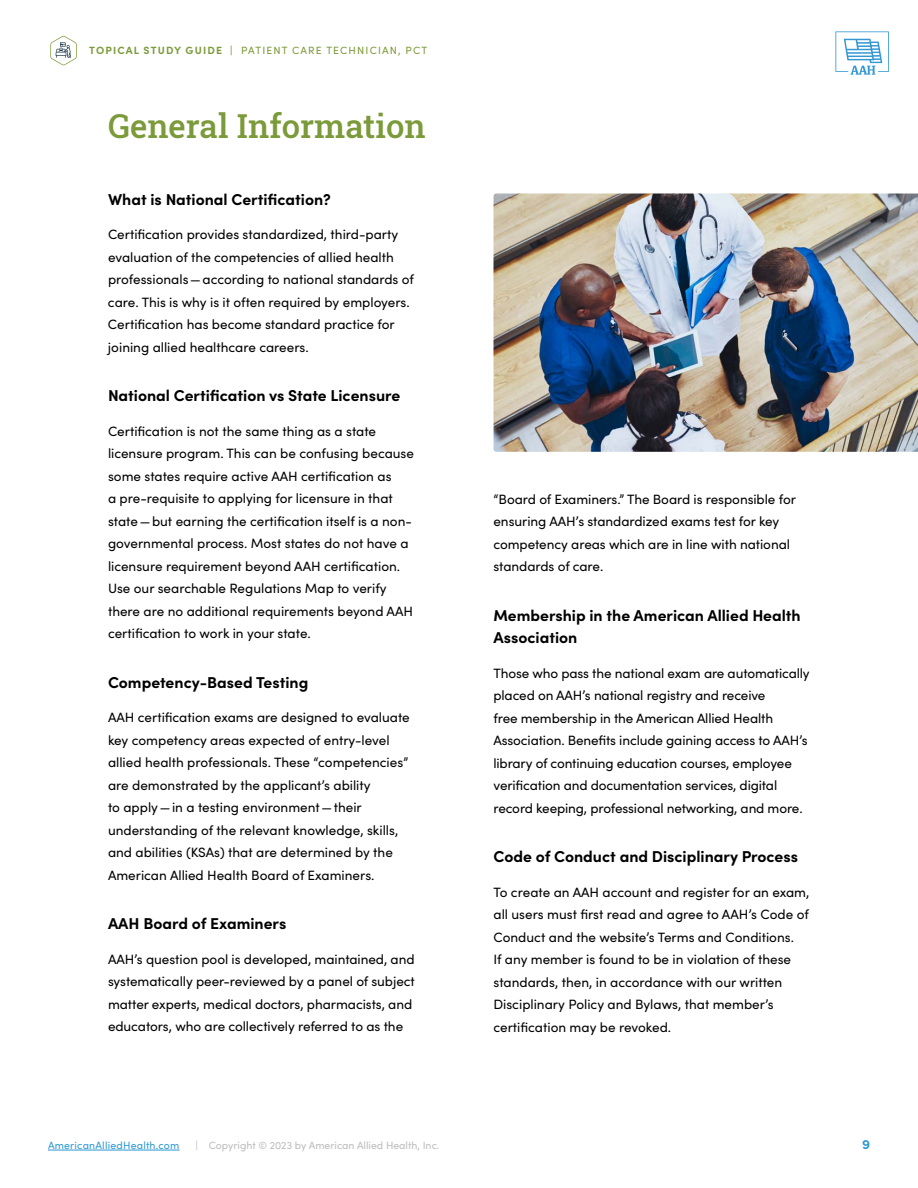
<style>
.page{position:relative;width:918px;height:1188px;background:#fff}
.page>*{position:absolute;margin:0;border:0;box-sizing:border-box;transform-origin:0 0}
.t1{font:500 33px "Roboto Slab";color:#7b9a3a}
.t2{font:700 15.75px/22.5px "Sofia Pro";color:#000}
.t3{font:13.5px/22.5px "Sofia Pro";color:#000}
.t4{font:700 13.5px "Sofia Pro";color:#2d98d4}
.t5{font:10.5px "Sofia Pro";letter-spacing:.11em;color:#7b9a3a}
.t6{font:10.5px "Sofia Pro";color:#bebcbd}
.t7{font:10.5px "Sofia Pro";letter-spacing:.02em;color:#2d98d4}
.s1{font-weight:700}
</style>
<div class="page">
<hr style="left:48px;top:1150px;width:132px;height:1px;background:#2d98d4">
<svg style="left:835px;top:31px;width:54px;height:44px"></svg>
<svg style="left:50px;top:36px;width:27px;height:29px"></svg>
<img style="left:494px;top:194px;width:424px;height:258px">
<p class="t5" style="left:89px;top:43px;width:339px"><span class="s1">TOPICAL STUDY GUIDE |</span> PATIENT CARE TECHNICIAN, PCT</p>
<h1 class="t1" style="left:108px;top:103px;width:319px">General Information</h1>
<p class="t2" style="left:108px;top:187px;width:225px">What is National Certification?</p>
<p class="t3" style="left:108px;top:223px;width:308px">Certification provides standardized, third-party evaluation of the competencies of allied health professionals—according to national standards of care. This is why is it often required by employers.<br>Certification has become standard practice for joining allied healthcare careers.</p>
<p class="t2" style="left:108px;top:383px;width:294px">National Certification vs State Licensure</p>
<p class="t3" style="left:108px;top:419px;width:308px">Certification is not the same thing as a state licensure program. This can be confusing because some states require active AAH certification as<br>a pre-requisite to applying for licensure in that state—but earning the certification itself is a non&shy;governmental process. Most states do not have a licensure requirement beyond AAH certification.<br>Use our searchable Regulations Map to verify there are no additional requirements beyond AAH certification to work in your state.</p>
<p class="t2" style="left:108px;top:670px;width:202px">Competency-Based Testing</p>
<p class="t3" style="left:108px;top:706px;width:303px">AAH certification exams are designed to evaluate key competency areas expected of entry-level allied health professionals. These “competencies” are demonstrated by the applicant’s ability<br>to apply—in a testing environment—their understanding of the relevant knowledge, skills, and abilities (KSAs) that are determined by the American Allied Health Board of Examiners.</p>
<p class="t2" style="left:108px;top:911px;width:180px">AAH Board of Examiners</p>
<p class="t3" style="left:108px;top:947px;width:308px">AAH’s question pool is developed, maintained, and systematically peer-reviewed by a panel of subject matter experts, medical doctors, pharmacists, and educators, who are collectively referred to as the</p>
<p class="t7" style="left:48px;top:1138px;width:133px">AmericanAlliedHealth.com</p>
<p class="t6" style="left:196px;top:1138px;width:245px">| Copyright © 2023 by American Allied Health, Inc.</p>
<p class="t3" style="left:494px;top:487px;width:304px">“Board of Examiners.” The Board is responsible for ensuring AAH’s standardized exams test for key competency areas which are in line with national standards of care.</p>
<p class="t2" style="left:494px;top:603px;width:309px">Membership in the American Allied Health<br>Association</p>
<p class="t3" style="left:494px;top:661px;width:318px">Those who pass the national exam are automatically placed on AAH’s national registry and receive<br>free membership in the American Allied Health Association. Benefits include gaining access to AAH’s library of continuing education courses, employee verification and documentation services, digital record keeping, professional networking, and more.</p>
<p class="t2" style="left:494px;top:844px;width:306px">Code of Conduct and Disciplinary Process</p>
<p class="t3" style="left:494px;top:880px;width:317px">To create an AAH account and register for an exam, all users must first read and agree to AAH’s Code of Conduct and the website’s Terms and Conditions.<br>If any member is found to be in violation of these standards, then, in accordance with our written Disciplinary Policy and Bylaws, that member’s certification may be revoked.</p>
<p class="t4" style="left:862px;top:1134px;width:9px">9</p>
</div>
